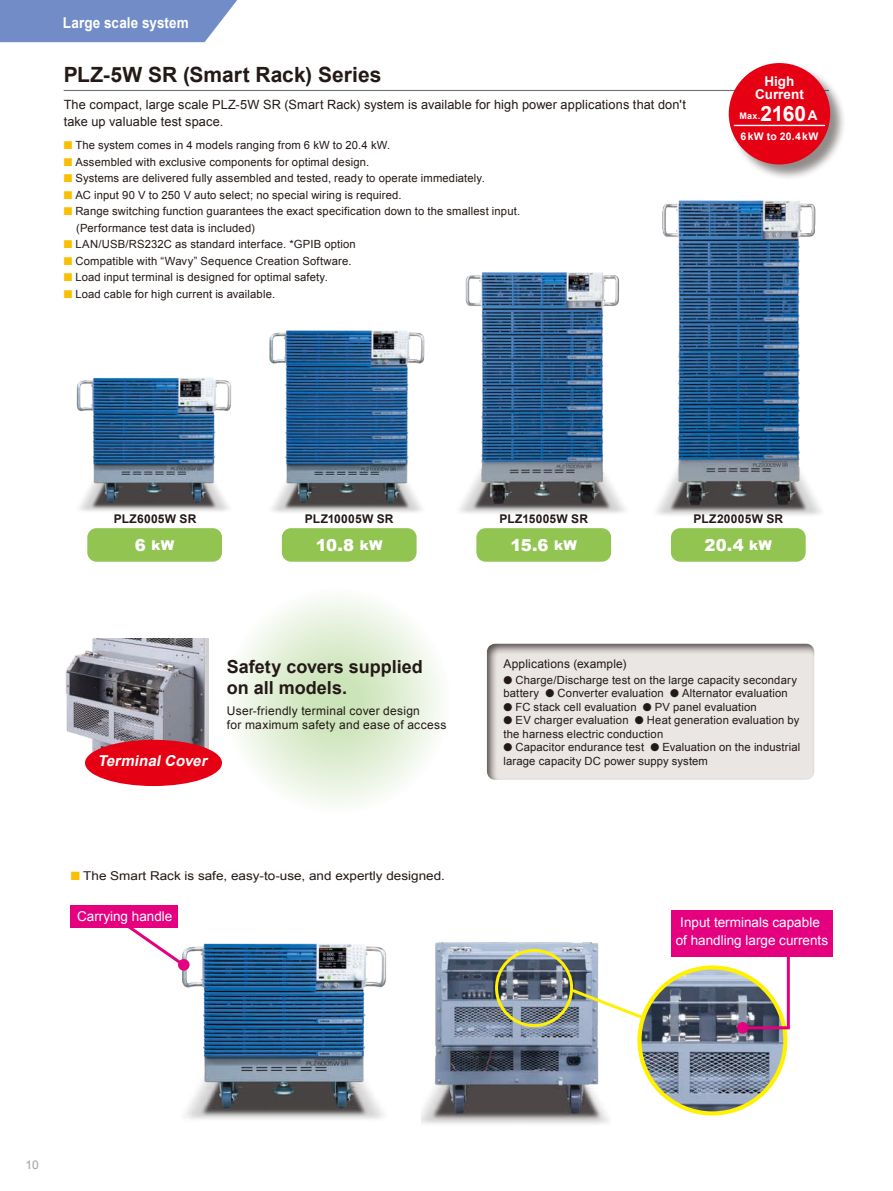
<style>
.page{position:relative;width:893px;height:1191px;background:#fff}
.page>*{position:absolute;margin:0;border:0;box-sizing:border-box;transform-origin:0 0}
.t1{font:700 21px "Arial";color:#231916}
.t2{font:700 21px "Arial";color:#fff}
.t3{font:700 18px/21px "Arial";color:#231916}
.t4{font:900 16.5px "Arial";color:#fff}
.t5{font:700 15px "Arial";letter-spacing:.01em;color:#fff;scale:.9 1}
.t6{font:italic 700 15px "Arial";color:#fff}
.t7{font:13.5px/18px "Arial";color:#fff;text-align:center}
.t8{font:700 13.5px/13.5px "Arial";color:#fff;text-align:center}
.t9{font:900 13.5px "Arial";color:#fff}
.t10{font:12.75px/16.5px "Arial";letter-spacing:.01em;color:#231916}
.t11{font:12.15px "Arial";color:#231916;scale:1.11 1}
.t12{font:12px/14.2px "Arial";letter-spacing:.02em;color:#231916}
.t13{font:700 12px "Arial";letter-spacing:.02em;color:#231916}
.t14{font:12px "Arial";color:#a0a0a1}
.t15{font:11.25px/13.5px "Arial";letter-spacing:.015em;color:#231916}
.t16{font:700 10.5px "Arial";letter-spacing:.025em;color:#fff}
.t17{font:700 9px "Arial";color:#fff}
.s1{color:#fabf00}
.s2{font-size:13.5px}
.s3{font-size:16.5px}
</style>
<div class="page">
<svg style="left:223px;top:587px;width:228px;height:227px"></svg>
<img style="left:65px;top:638px;width:143px;height:122px">
<hr style="left:64px;top:90px;width:765px;height:1px;background:#727272">
<img style="left:656px;top:200px;width:166px;height:334px">
<img style="left:269px;top:330px;width:156px;height:182px">
<img style="left:460px;top:272px;width:165px;height:262px">
<img style="left:76px;top:377px;width:155px;height:134px">
<div style="left:0;top:0;width:237px;height:42px;background:#718cc7"></div>
<div style="left:87px;top:528px;width:135px;height:34px;background:#91c450;border-radius:9px"></div>
<div style="left:282px;top:528px;width:135px;height:34px;background:#91c450;border-radius:9px"></div>
<div style="left:476px;top:528px;width:135px;height:34px;background:#91c450;border-radius:9px"></div>
<div style="left:671px;top:528px;width:135px;height:34px;background:#91c450;border-radius:9px"></div>
<div style="left:486px;top:641px;width:331px;height:140px;background:#231916;opacity:.75"></div>
<div style="left:729px;top:63px;width:118px;height:118px;background:#231916;opacity:.5"></div>
<div style="left:729px;top:63px;width:101px;height:101px;background:#e60013;border-radius:50%"></div>
<hr style="left:734px;top:125px;width:91px;height:1px;background:#fff">
<div style="left:85px;top:740px;width:137px;height:46px;background:#e60013;border-radius:50%"></div>
<img style="left:178px;top:943px;width:208px;height:176px">
<img style="left:422px;top:942px;width:187px;height:182px">
<div style="left:71px;top:905px;width:107px;height:22px;background:#e4007f"></div>
<div style="left:178px;top:959px;width:12px;height:11px;background:#e4007f;border-radius:50%"></div>
<svg style="left:122px;top:927px;width:64px;height:40px"></svg>
<div style="left:671px;top:910px;width:162px;height:46px;background:#e4007f"></div>
<div style="left:495px;top:949px;width:78px;height:78px;border:3px solid #fff100;border-radius:50%"></div>
<img style="left:639px;top:967px;width:146px;height:146px;border-radius:73px">
<div style="left:637px;top:965px;width:150px;height:150px;border:4px solid #fff100;border-radius:50%"></div>
<svg style="left:569px;top:986px;width:77px;height:35px"></svg>
<div style="left:737px;top:1022px;width:11px;height:11px;background:#e4007f;border-radius:50%"></div>
<hr style="left:787px;top:951px;width:3px;height:76px;background:#e4007f">
<hr style="left:745px;top:1026px;width:45px;height:3px;background:#e4007f">
<h3 class="t5" style="left:63px;top:12px;width:141px">Large scale system</h3>
<h1 class="t1" style="left:64px;top:60px;width:319px">PLZ-5W SR (Smart Rack) Series</h1>
<p class="t10" style="left:64px;top:97px;width:624px">The compact, large scale PLZ-5W SR (Smart Rack) system is available for high power applications that don't take up valuable test space.</p>
<p class="t15" style="left:64px;top:138px;width:328px"><span class="s1">■</span> The system comes in 4 models ranging from 6 kW to 20.4 kW.</p>
<p class="t15" style="left:64px;top:155px;width:307px"><span class="s1">■</span> Assembled with exclusive components for optimal design.</p>
<p class="t15" style="left:64px;top:171px;width:423px"><span class="s1">■</span> Systems are delivered fully assembled and tested, ready to operate immediately.</p>
<p class="t15" style="left:64px;top:188px;width:339px"><span class="s1">■</span> AC input 90 V to 250 V auto select; no special wiring is required.</p>
<p class="t15" style="left:76px;top:203px;width:445px;line-height:16.5px;text-indent:-13px"><span class="s1">■</span> Range switching function guarantees the exact specification down to the smallest input. (Performance test data is included)</p>
<p class="t15" style="left:64px;top:237px;width:294px"><span class="s1">■</span> LAN/USB/RS232C as standard interface. *GPIB option</p>
<p class="t15" style="left:64px;top:254px;width:289px"><span class="s1">■</span> Compatible with “Wavy” Sequence Creation Software.</p>
<p class="t15" style="left:64px;top:270px;width:266px"><span class="s1">■</span> Load input terminal is designed for optimal safety.</p>
<p class="t15" style="left:64px;top:287px;width:213px"><span class="s1">■</span> Load cable for high current is available.</p>
<p class="t8" style="left:755px;top:75px;width:50px">High<br>Current</p>
<p class="t17" style="left:739px;top:110px;width:22px">Max.</p>
<h1 class="t2" style="left:761px;top:99px;width:58px">2160<span class="s2">A</span></h1>
<p class="t16" style="left:741px;top:129px;width:79px">6kW to 20.4kW</p>
<p class="t13" style="left:114px;top:510px;width:84px">PLZ6005W SR</p>
<p class="t13" style="left:305px;top:510px;width:90px">PLZ10005W SR</p>
<p class="t13" style="left:499px;top:510px;width:90px">PLZ15005W SR</p>
<p class="t13" style="left:693px;top:510px;width:91px">PLZ20005W SR</p>
<p class="t9" style="left:135px;top:535px;width:41px"><span class="s3">6</span> kW</p>
<h3 class="t4" style="left:316px;top:533px;width:68px">10.8 <span class="s2">kW</span></h3>
<h3 class="t4" style="left:511px;top:533px;width:68px">15.6 <span class="s2">kW</span></h3>
<h3 class="t4" style="left:704px;top:533px;width:69px">20.4 <span class="s2">kW</span></h3>
<h3 class="t6" style="left:98px;top:751px;width:114px">TerminalCover</h3>
<h2 class="t3" style="left:227px;top:656px;width:197px">Safety covers supplied on all models.</h2>
<p class="t12" style="left:227px;top:704px;width:221px">User-friendly terminal cover design<br>for maximum safety and ease of access</p>
<p class="t12" style="left:503px;top:656px;width:124px">Applications (example)</p>
<p class="t15" style="left:503px;top:673px;width:295px">● Charge/Discharge test on the large capacity secondary battery ● Converter evaluation ● Alternator evaluation</p>
<p class="t15" style="left:503px;top:700px;width:255px">● FC stack cell evaluation ● PV panel evaluation</p>
<p class="t15" style="left:503px;top:713px;width:297px">● EV charger evaluation ● Heat generation evaluation by the harness electric conduction</p>
<p class="t15" style="left:503px;top:740px;width:298px">● Capacitor endurance test ● Evaluation on the industrial larage capacity DC power suppy system</p>
<p class="t11" style="left:71px;top:867px;width:339px"><span class="s1">■</span> The Smart Rack is safe, easy-to-use, and expertly designed.</p>
<p class="t7" style="left:77px;top:907px;width:97px">Carrying handle</p>
<p class="t7" style="left:676px;top:913px;width:154px">Input terminals capable of handling large currents</p>
<p class="t14" style="left:26px;top:1156px;width:15px">10</p>
</div>
